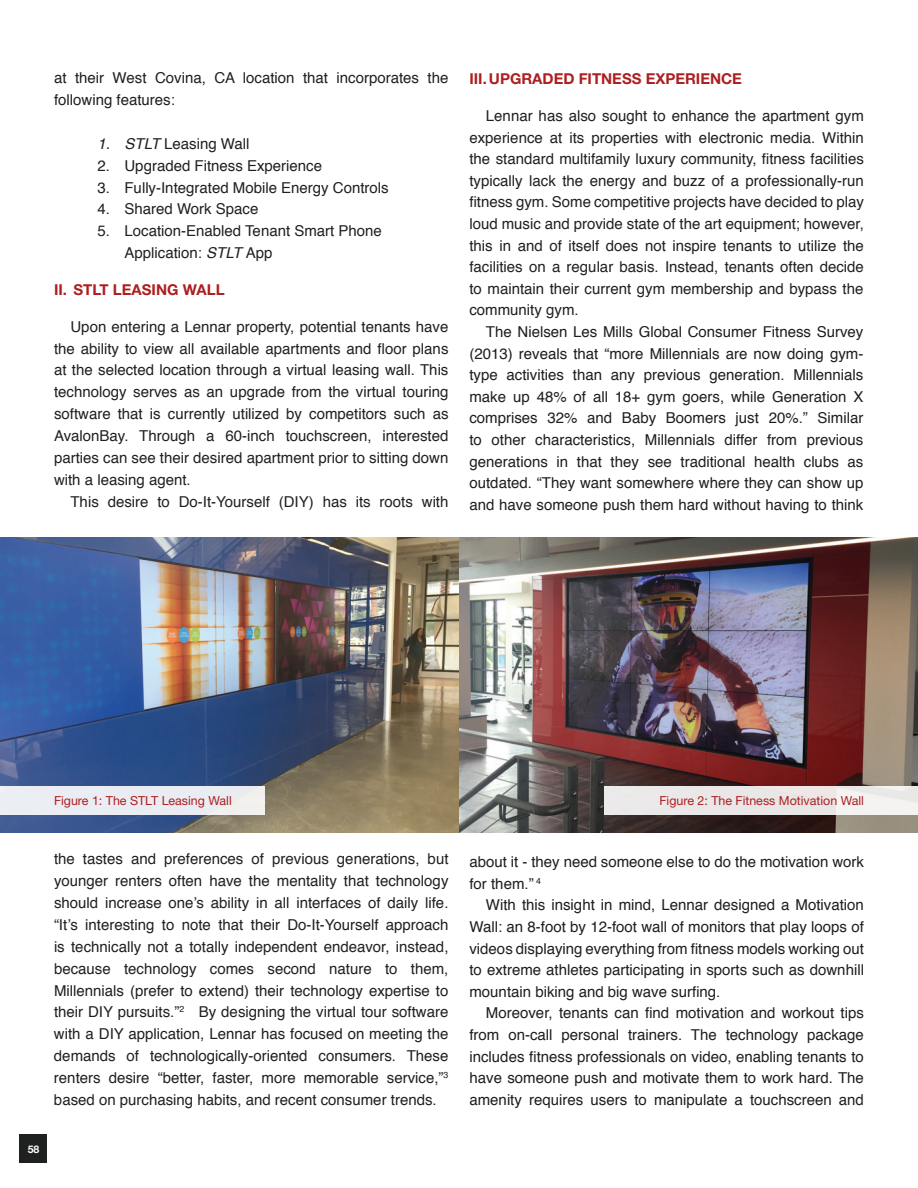
<style>
.page{position:relative;width:918px;height:1188px;background:#fff}
.page>*{position:absolute;margin:0;border:0;box-sizing:border-box;transform-origin:0 0}
.t1{font:15px/21.9px "Helvetica";color:#1f2020;text-align:justify}
.t2{font:15px/21.6px "Helvetica";color:#1d1e1e;text-align:justify}
.t3{font:700 15px "Helvetica Neue LT Std";color:#ad1f22}
.t4{font:12.45px "Helvetica Neue LT Std";color:#ad1f22}
.t5{font:700 10.5px "Helvetica Neue LT Std";color:#fff}
.s1{font-style:italic}
</style>
<div class="page">
<div style="left:20px;top:1134px;width:27px;height:28px;background:#1f2020"></div>
<img style="left:0;top:538px;width:918px;height:295px">
<div style="left:0;top:787px;width:265px;height:28px;background:#eaedf3"></div>
<div style="left:605px;top:787px;width:313px;height:28px;background:#eae8e8"></div>
<p class="t1" style="left:54px;top:68px;width:396px">at their West Covina, CA location that incorporates the following features:</p>
<p class="t1" style="left:98px;top:134px;width:154px"><span class="s1">1. STLT</span> Leasing Wall</p>
<p class="t1" style="left:98px;top:156px;width:226px">2. Upgraded Fitness Experience</p>
<p class="t1" style="left:98px;top:178px;width:293px">3. Fully-Integrated Mobile Energy Controls</p>
<p class="t1" style="left:98px;top:199px;width:162px">4. Shared Work Space</p>
<p class="t1" style="left:124px;top:221px;width:259px;text-indent:-27px">5. Location-Enabled Tenant Smart Phone<br>Application: <span class="s1">STLT</span> App</p>
<p class="t3" style="left:54px;top:280px;width:172px">II. STLT LEASING WALL</p>
<p class="t1" style="left:54px;top:317px;width:396px;text-indent:16px">Upon entering a Lennar property, potential tenants have the ability to view all available apartments and floor plans at the selected location through a virtual leasing wall. This technology serves as an upgrade from the virtual touring software that is currently utilized by competitors such as AvalonBay. Through a 60-inch touchscreen, interested parties can see their desired apartment prior to sitting down with a leasing agent.</p>
<p class="t1" style="left:70px;top:492px;width:380px">This desire to Do-It-Yourself (DIY) has its roots with</p>
<p class="t3" style="left:469px;top:70px;width:274px">III.UPGRADED FITNESS EXPERIENCE</p>
<p class="t1" style="left:469px;top:106px;width:396px;text-indent:16px">Lennar has also sought to enhance the apartment gym experience at its properties with electronic media. Within the standard multifamily luxury community, fitness facilities typically lack the energy and buzz of a professionally-run fitness gym. Some competitive projects have decided to play loud music and provide state of the art equipment; however, this in and of itself does not inspire tenants to utilize the facilities on a regular basis. Instead, tenants often decide to maintain their current gym membership and bypass the community gym.</p>
<p class="t2" style="left:469px;top:322px;width:395px;text-indent:16px">The Nielsen Les Mills Global Consumer Fitness Survey (2013) reveals that “more Millennials are now doing gym&shy;type activities than any previous generation. Millennials make up 48% of all 18+ gym goers, while Generation X comprises 32% and Baby Boomers just 20%.” Similar to other characteristics, Millennials differ from previous generations in that they see traditional health clubs as outdated. “They want somewhere where they can show up and have someone push them hard without having to think</p>
<p class="t4" style="left:54px;top:794px;width:179px">Figure 1: The STLT Leasing Wall</p>
<p class="t4" style="left:659px;top:794px;width:206px">Figure 2: The Fitness Motivation Wall</p>
<p class="t5" style="left:28px;top:1142px;width:13px">58</p>
<p class="t1" style="left:54px;top:849px;width:396px">the tastes and preferences of previous generations, but younger renters often have the mentality that technology should increase one’s ability in all interfaces of daily life. “It’s interesting to note that their Do-It-Yourself approach is technically not a totally independent endeavor, instead, because technology comes second nature to them, Millennials (prefer to extend) their technology expertise to their DIY pursuits.”<sup>2</sup> By designing the virtual tour software with a DIY application, Lennar has focused on meeting the demands of technologically-oriented consumers. These renters desire “better, faster, more memorable service,”<sup>3 </sup>based on purchasing habits, and recent consumer trends.</p>
<p class="t2" style="left:469px;top:853px;width:396px">about it - they need someone else to do the motivation work for them.” <sup>4</sup></p>
<p class="t2" style="left:469px;top:896px;width:396px;text-indent:16px">With this insight in mind, Lennar designed a Motivation Wall: an 8-foot by 12-foot wall of monitors that play loops of videos displaying everything from fitness models working out to extreme athletes participating in sports such as downhill mountain biking and big wave surfing.</p>
<p class="t2" style="left:469px;top:1004px;width:396px;text-indent:16px">Moreover, tenants can find motivation and workout tips from on-call personal trainers. The technology package includes fitness professionals on video, enabling tenants to have someone push and motivate them to work hard. The amenity requires users to manipulate a touchscreen and</p>
</div>
